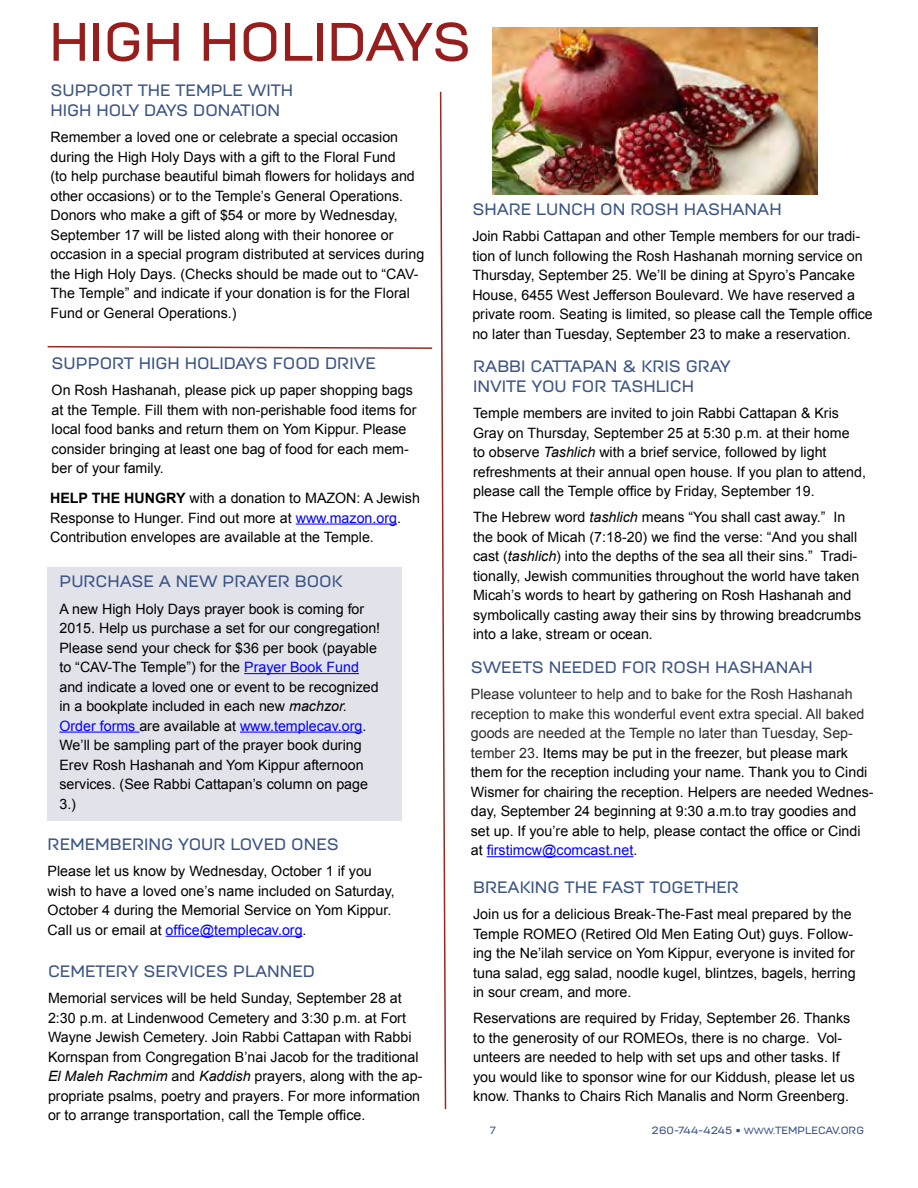
<style>
.page{position:relative;width:918px;height:1188px;background:#fff}
.page>*{position:absolute;margin:0;border:0;box-sizing:border-box;transform-origin:0 0}
.t1{font:500 54px "Moderna Unicase";color:#961f1e}
.t2{font:500 16.5px/19.5px "Moderna Unicase";color:#3c5586}
.t3{font:14.25px/19.5px "Arial";color:#000}
.t4{font:500 10.5px "Moderna Unicase";color:#3c5586}
.s1{font-weight:700}
.s2{color:#00f}
.s3{font-style:italic}
.s4{color:#2a2a2a}
.s5{font-size:9px}
</style>
<div class="page">
<svg style="left:47px;top:91px;width:400px;height:1019px"></svg>
<hr style="left:296px;top:524px;width:101px;height:1px;background:#00f">
<hr style="left:487px;top:856px;width:146px;height:1px;background:#00f">
<img style="left:493px;top:27px;width:324px;height:167px">
<h1 class="t1" style="left:49px;top:0;width:424px">HIGH HOLIDAYS</h1>
<p class="t2" style="left:51px;top:81px;width:244px">SUPPORT THE TEMPLE WITH<br>HIGH HOLY DAYS DONATION</p>
<p class="t3" style="left:51px;top:128px;width:375px">Remember a loved one or celebrate a special occasion during the High Holy Days with a gift to the Floral Fund<br>(to help purchase beautiful bimah flowers for holidays and other occasions) or to the Temple’s General Operations.<br>Donors who make a gift of $54 or more by Wednesday, September 17 will be listed along with their honoree or occasion in a special program distributed at services during the High Holy Days. (Checks should be made out to “CAV-The Temple” and indicate if your donation is for the Floral Fund or General Operations.)</p>
<p class="t2" style="left:52px;top:354px;width:326px">SUPPORT HIGH HOLIDAYS FOOD DRIVE</p>
<p class="t3" style="left:52px;top:381px;width:366px">On Rosh Hashanah, please pick up paper shopping bags at the Temple. Fill them with non-perishable food items for local food banks and return them on Yom Kippur. Please consider bringing at least one bag of food for each mem&shy;ber of your family.</p>
<p class="t3" style="left:50px;top:488px;width:371px"><span class="s1">HELP THE HUNGRY</span> with a donation to MAZON: A Jewish<br>Response to Hunger. Find out more at <span class="s2">www.mazon.org</span>.<br>Contribution envelopes are available at the Temple.</p>
<p class="t2" style="left:59px;top:572px;width:285px">PURCHASE A NEW PRAYER BOOK</p>
<p class="t3" style="left:59px;top:599px;width:322px">A new High Holy Days prayer book is coming for 2015. Help us purchase a set for our congregation!<br>Please send your check for $36 per book (payable to “CAV-The Temple”) for the <span class="s2">Prayer Book Fund </span>and indicate a loved one or event to be recognized in a bookplate included in each new <span class="s3">machzor.<br></span><span class="s2">Order forms</span> are available at <span class="s2">www.templecav.org</span>.<br>We’ll be sampling part of the prayer book during Erev Rosh Hashanah and Yom Kippur afternoon services. (See Rabbi Cattapan’s column on page 3.)</p>
<p class="t2" style="left:48px;top:835px;width:293px">REMEMBERING YOUR LOVED ONES</p>
<p class="t3" style="left:48px;top:862px;width:349px">Please let us know by Wednesday, October 1 if you wish to have a loved one’s name included on Saturday, October 4 during the Memorial Service on Yom Kippur.<br>Call us or email at <span class="s2">office@templecav.org</span>.</p>
<p class="t2" style="left:48px;top:962px;width:269px">CEMETERY SERVICES PLANNED</p>
<p class="t3" style="left:48px;top:989px;width:376px">Memorial services will be held Sunday, September 28 at 2:30 p.m. at Lindenwood Cemetery and 3:30 p.m. at Fort Wayne Jewish Cemetery. Join Rabbi Cattapan with Rabbi Kornspan from Congregation B’nai Jacob for the traditional <span class="s3">El Maleh Rachmim</span> and <span class="s3">Kaddish</span> prayers, along with the ap&shy;propriate psalms, poetry and prayers. For more information or to arrange transportation, call the Temple office.</p>
<p class="t2" style="left:472px;top:200px;width:311px">SHARE LUNCH ON ROSH HASHANAH</p>
<p class="t3" style="left:472px;top:227px;width:402px">Join Rabbi Cattapan and other Temple members for our tradi&shy;tion of lunch following the Rosh Hashanah morning service on Thursday, September 25. We’ll be dining at Spyro’s Pancake House, 6455 West Jefferson Boulevard. We have reserved a private room. Seating is limited, so please call the Temple office no later than Tuesday, September 23 to make a reservation.</p>
<p class="t2" style="left:473px;top:357px;width:259px">RABBI CATTAPAN &amp; KRIS GRAY<br>INVITE YOU FOR TASHLICH</p>
<p class="t3" style="left:473px;top:403px;width:394px">Temple members are invited to join Rabbi Cattapan &amp; Kris Gray on Thursday, September 25 at 5:30 p.m. at their home<br>to observe <span class="s3">Tashlich</span> with a brief service, followed by light refreshments at their annual open house. If you plan to attend, please call the Temple office by Friday, September 19.</p>
<p class="t3" style="left:473px;top:508px;width:390px">The Hebrew word <span class="s3">tashlich</span> means “You shall cast away.” In the book of Micah (7:18-20) we find the verse: “And you shall cast (<span class="s3">tashlich</span>) into the depths of the sea all their sins.” Tradi&shy;tionally, Jewish communities throughout the world have taken Micah’s words to heart by gathering on Rosh Hashanah and symbolically casting away their sins by throwing breadcrumbs into a lake, stream or ocean.</p>
<p class="t2" style="left:471px;top:658px;width:344px">SWEETS NEEDED FOR ROSH HASHANAH</p>
<p class="t3" style="left:471px;top:685px;width:404px"><span class="s4">Please volunteer to help and to bake for the Rosh Hashanah reception to make this wonderful event extra special. All baked goods are needed at the Temple no later than Tuesday, Sep&shy;tember 23</span>. Items may be put in the freezer, but please mark them for the reception including your name. Thank you to Cindi Wismer for chairing the reception. Helpers are needed Wednes&shy;day, September 24 beginning at 9:30 a.m.to tray goodies and set up. If you’re able to help, please contact the office or Cindi at <span class="s2">firstimcw@comcast.net</span>.</p>
<p class="t2" style="left:473px;top:878px;width:267px">BREAKING THE FAST TOGETHER</p>
<p class="t3" style="left:473px;top:904px;width:384px">Join us for a delicious Break-The-Fast meal prepared by the Temple ROMEO (Retired Old Men Eating Out) guys. Follow&shy;ing the Ne’ilah service on Yom Kippur, everyone is invited for tuna salad, egg salad, noodle kugel, blintzes, bagels, herring in sour cream, and more.</p>
<p class="t3" style="left:473px;top:1009px;width:383px">Reservations are required by Friday, September 26. Thanks to the generosity of our ROMEOs, there is no charge. Vol&shy;unteers are needed to help with set ups and other tasks. If you would like to sponsor wine for our Kiddush, please let us know. Thanks to Chairs Rich Manalis and Norm Greenberg.</p>
<p class="t4" style="left:490px;top:1122px;width:8px">7</p>
<p class="t4" style="left:652px;top:1122px;width:214px">260-744-4245 • <span class="s5">WWW.</span>TEMPLECAV.ORG</p>
</div>
